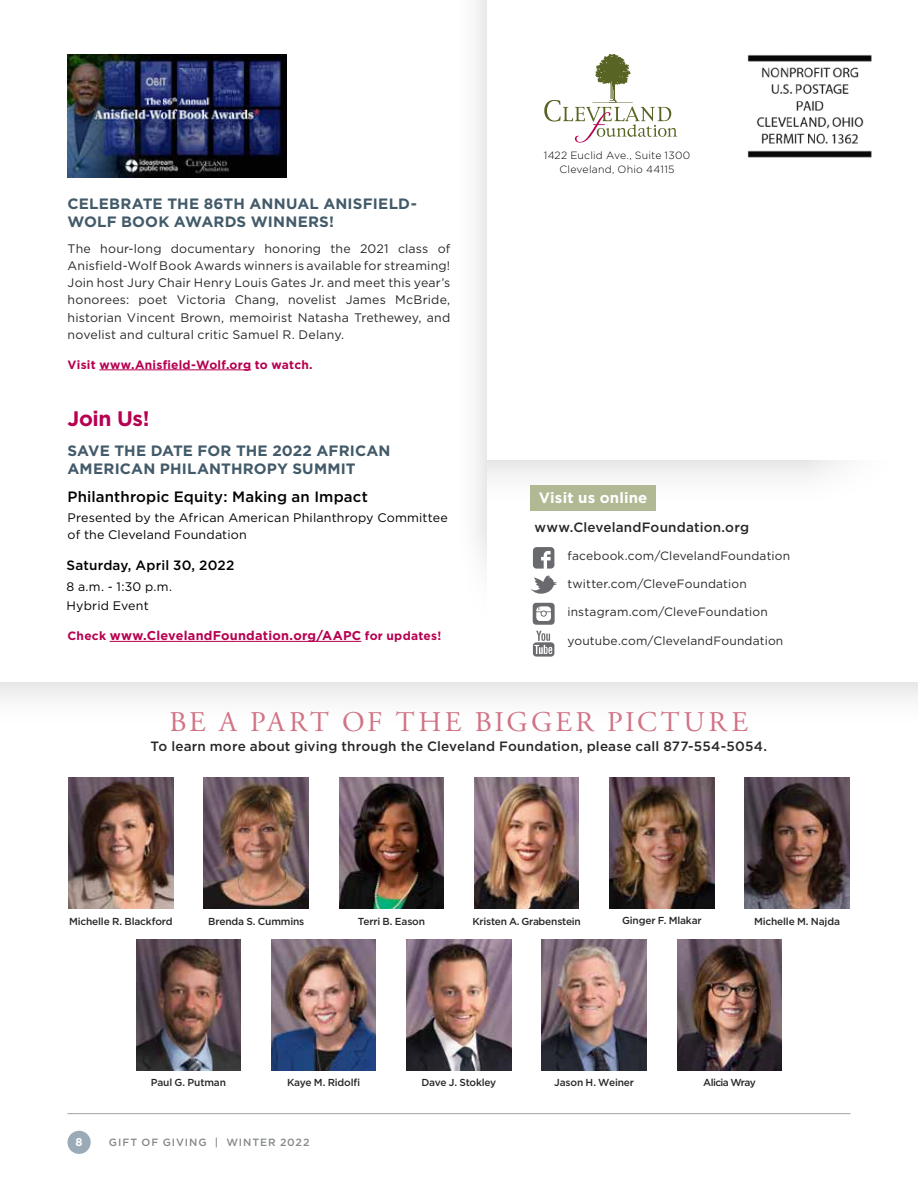
<style>
.page{position:relative;width:918px;height:1188px;background:#fff}
.page>*{position:absolute;margin:0;border:0;box-sizing:border-box;transform-origin:0 0}
.t1{font:28.5px "Adobe Garamond Pro";letter-spacing:.11em;color:#d17385}
.t2{font:700 21px "Gotham";letter-spacing:-.02em;color:#b70050}
.t3{font:700 15px/18px "Gotham";letter-spacing:.01em;color:#425a69}
.t4{font:500 15px "Gotham";letter-spacing:.01em;color:#000}
.t5{font:700 15px "Gotham";letter-spacing:.01em;color:#fff}
.t6{font:500 13.5px "Gotham";letter-spacing:.015em;color:#292829}
.t7{font:500 13.5px "Gotham";letter-spacing:.01em;color:#000}
.t8{font:700 12.75px "Gotham";letter-spacing:.02em;color:#b70050}
.t9{font:12.3px/17.2px "Gotham";letter-spacing:.01em;color:#292829;text-align:justify}
.t10{font:12.3px/17.2px "Gotham";letter-spacing:.015em;color:#000}
.t11{font:12px "Gotham";letter-spacing:.015em;color:#292829}
.t12{font:700 12px "Gotham";letter-spacing:.02em;color:#b70050}
.t13{font:700 11.25px "Gotham";color:#fff}
.t14{font:300 10.5px/13.5px "Gotham";letter-spacing:.02em;color:#000;text-align:center}
.t15{font:500 10.5px "Gotham";letter-spacing:.09em;color:#86888a}
.t16{font:500 10.2px "Gotham";letter-spacing:-.02em;color:#292829}
.t17{font:500 10.2px "Gotham";letter-spacing:-.06em;color:#292829}
.s1{font-size:12px}
</style>
<div class="page">
<div style="left:67px;top:1131px;width:24px;height:23px;background:#9aabb7;border-radius:50%"></div>
<hr style="left:68px;top:1113px;width:782px;height:1px;background:#a1a3a5">
<div style="left:0;top:682px;width:918px;height:56px;background:linear-gradient(to bottom,#ececec,#fff)"></div>
<svg style="left:544px;top:54px;width:133px;height:89px"></svg>
<img style="left:747px;top:54px;width:125px;height:104px">
<img style="left:407px;top:939px;width:104px;height:131px">
<img style="left:136px;top:939px;width:105px;height:131px">
<img style="left:271px;top:939px;width:105px;height:131px">
<img style="left:677px;top:939px;width:105px;height:131px">
<img style="left:542px;top:939px;width:104px;height:131px">
<img style="left:745px;top:777px;width:104px;height:131px">
<img style="left:474px;top:777px;width:105px;height:131px">
<img style="left:204px;top:777px;width:104px;height:131px">
<img style="left:69px;top:777px;width:104px;height:131px">
<img style="left:339px;top:777px;width:105px;height:131px">
<div style="left:448px;top:0;width:39px;height:639px;background:linear-gradient(to right,#fff,#f0f0f0)"></div>
<hr style="left:99px;top:370px;width:152px;height:1px;background:#b70050">
<hr style="left:110px;top:641px;width:251px;height:1px;background:#b70050">
<div style="left:487px;top:460px;width:427px;height:57px;background:linear-gradient(to bottom,#efefef,#fff)"></div>
<div style="left:530px;top:485px;width:126px;height:26px;background:#b1b994"></div>
<svg style="left:533px;top:547px;width:21px;height:22px"></svg>
<svg style="left:531px;top:575px;width:26px;height:19px"></svg>
<svg style="left:533px;top:631px;width:21px;height:26px"></svg>
<div style="left:533px;top:603px;width:22px;height:22px;background:#696a6d;border-radius:3px"></div>
<svg style="left:536px;top:607px;width:15px;height:14px"></svg>
<img style="left:68px;top:54px;width:219px;height:123px">
<img style="left:610px;top:777px;width:104px;height:131px">
<p class="t3" style="left:68px;top:194px;width:351px">CELEBRATE THE 86TH ANNUAL ANISFIELD-<br>WOLF BOOK AWARDS WINNERS!</p>
<p class="t9" style="left:68px;top:239px;width:384px">The hour-long documentary honoring the 2021 class of Anisfield-Wolf Book Awards winners is available for streaming!<br>Join host Jury Chair Henry Louis Gates Jr. and meet this year’s honorees: poet Victoria Chang, novelist James McBride, historian Vincent Brown, memoirist Natasha Trethewey, and novelist and cultural critic Samuel R. Delany.</p>
<p class="t12" style="left:68px;top:356px;width:247px">Visit www.Anisfield-Wolf.org to watch.</p>
<h2 class="t2" style="left:68px;top:405px;width:83px">Join Us!</h2>
<p class="t3" style="left:68px;top:441px;width:324px">SAVE THE DATE FOR THE 2022 AFRICAN<br>AMERICAN PHILANTHROPY SUMMIT</p>
<p class="t4" style="left:68px;top:487px;width:302px">Philanthropic Equity: Making an Impact</p>
<p class="t10" style="left:68px;top:509px;width:382px">Presented by the African American Philanthropy Committee of the Cleveland Foundation</p>
<p class="t7" style="left:67px;top:557px;width:169px">Saturday, April 30, 2022</p>
<p class="t10" style="left:67px;top:577px;width:107px">8 a.m. - 1:30 p.m.</p>
<p class="t10" style="left:67px;top:597px;width:84px">Hybrid Event</p>
<p class="t8" style="left:68px;top:627px;width:375px"><span class="s1">Check</span> www.ClevelandFoundation.org/AAPC <span class="s1">for updates!</span></p>
<p class="t14" style="left:544px;top:148px;width:148px">1422 Euclid Ave., Suite 1300<br>Cleveland, Ohio 44115</p>
<p class="t5" style="left:539px;top:488px;width:110px">Visit us online</p>
<p class="t6" style="left:534px;top:519px;width:216px">www.ClevelandFoundation.org</p>
<p class="t11" style="left:567px;top:548px;width:224px">facebook.com/ClevelandFoundation</p>
<p class="t11" style="left:567px;top:576px;width:181px">twitter.com/CleveFoundation</p>
<p class="t11" style="left:567px;top:604px;width:202px">instagram.com/CleveFoundation</p>
<p class="t11" style="left:567px;top:633px;width:217px">youtube.com/ClevelandFoundation</p>
<h1 class="t1" style="left:169px;top:705px;width:580px">BE A PART OF THE BIGGER PICTURE</h1>
<p class="t6" style="left:151px;top:737px;width:618px">To learn more about giving through the Cleveland Foundation, please call 877-554-5054.</p>
<p class="t16" style="left:69px;top:914px;width:105px">Michelle R. Blackford</p>
<p class="t16" style="left:208px;top:914px;width:98px">Brenda S. Cummins</p>
<p class="t16" style="left:358px;top:914px;width:69px">Terri B. Eason</p>
<p class="t16" style="left:622px;top:914px;width:81px">Ginger F. Mlakar</p>
<p class="t16" style="left:473px;top:914px;width:110px">Kristen A. Grabenstein</p>
<p class="t16" style="left:754px;top:914px;width:87px">Michelle M. Najda</p>
<p class="t16" style="left:151px;top:1076px;width:77px">Paul G. Putman</p>
<p class="t16" style="left:287px;top:1076px;width:75px">Kaye M. Ridolfi</p>
<p class="t16" style="left:422px;top:1076px;width:76px">Dave J. Stokley</p>
<p class="t16" style="left:554px;top:1076px;width:81px">Jason H. Weiner</p>
<p class="t13" style="left:76px;top:1135px;width:9px">8</p>
<p class="t15" style="left:109px;top:1136px;width:202px">GIFT OF GIVING | WINTER 2022</p>
<p class="t17" style="left:703px;top:1076px;width:54px">Alicia Wray</p>
</div>
